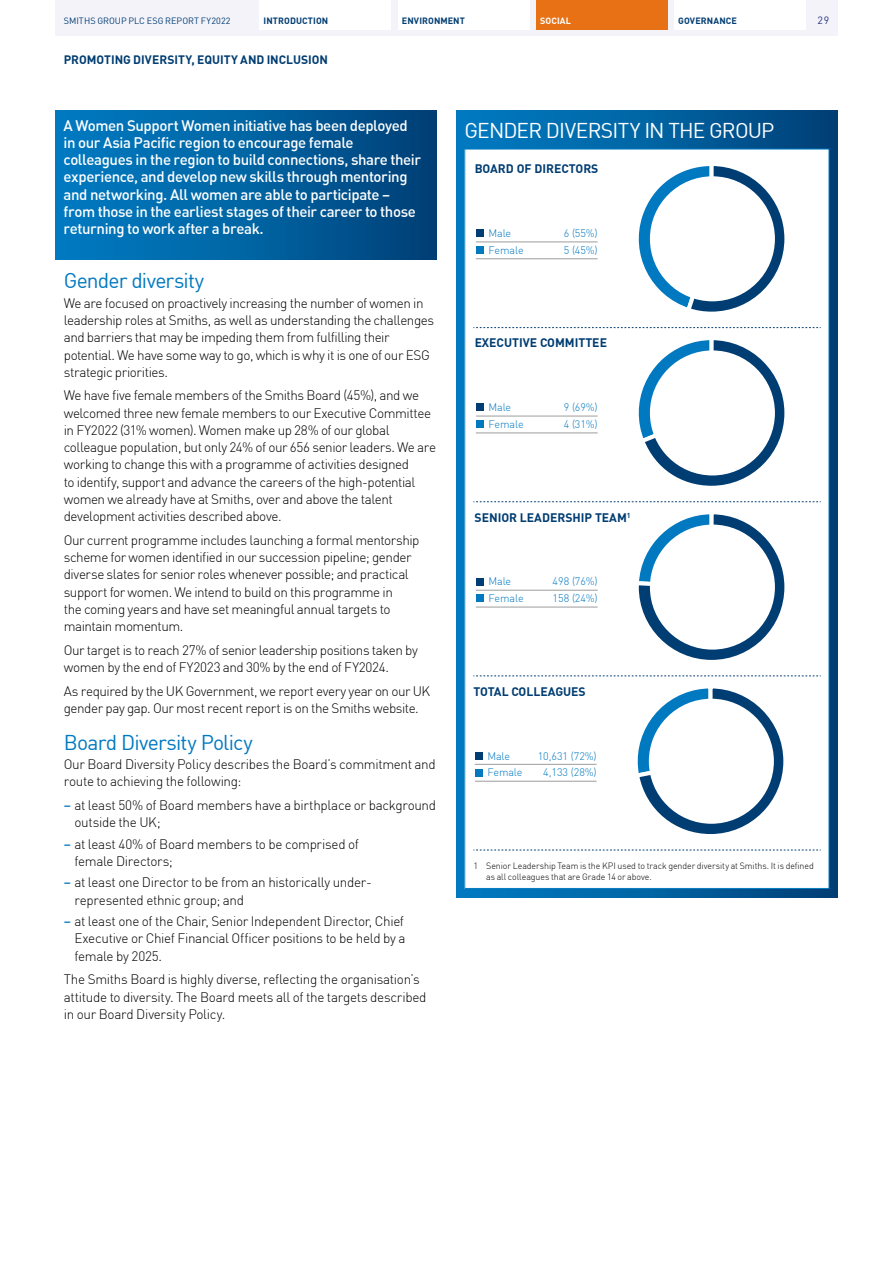
<style>
.page{position:relative;width:893px;height:1263px;background:#fff}
.page>*{position:absolute;margin:0;border:0;box-sizing:border-box;transform-origin:0 0}
.t1{font:21px "DIN";letter-spacing:-.04em;color:#0079c1}
.t2{font:21px "DIN";letter-spacing:-.04em;color:#fff}
.t3{font:500 15px/17.2px "DIN";letter-spacing:-.025em;color:#fff}
.t4{font:300 13.5px/17.2px "DIN";letter-spacing:-.03em;color:#000}
.t5{font:700 12.15px "DIN";color:#003d72}
.t6{font:700 12px "DIN";color:#003d72}
.t7{font:300 10.8px "DIN";letter-spacing:-.01em;color:#0079c1}
.t8{font:10.5px "DIN";color:#283583}
.t9{font:300 9px/10.5px "DIN";letter-spacing:-.005em;color:#000}
.t10{font:700 9px "DIN";letter-spacing:.01em;color:#003d72}
.t11{font:9px "DIN";letter-spacing:.005em;color:#003d72}
.t12{font:700 9px "DIN";letter-spacing:.015em;color:#fff}
.s1{font-weight:500;color:#0079c1}
</style>
<div class="page">
<div style="left:55px;top:111px;width:382px;height:149px;background:linear-gradient(to right,#007fc6,#004379)"></div>
<svg style="left:456px;top:111px;width:382px;height:786px;background:#01609f"></svg>
<div style="left:465px;top:149px;width:364px;height:739px;background:#fff"></div>
<svg style="left:473px;top:327px;width:348px;height:1px"></svg>
<svg style="left:473px;top:501px;width:348px;height:1px"></svg>
<svg style="left:473px;top:676px;width:348px;height:1px"></svg>
<svg style="left:473px;top:850px;width:348px;height:1px"></svg>
<svg style="left:638px;top:166px;width:147px;height:146px"></svg>
<div style="left:650px;top:176px;width:125px;height:125px;background:#fff;border-radius:50%"></div>
<hr style="left:476px;top:242px;width:122px;height:1px;background:#9d9d9c">
<hr style="left:476px;top:258px;width:122px;height:1px;background:#9d9d9c">
<div style="left:476px;top:229px;width:7px;height:8px;background:#003d72"></div>
<div style="left:476px;top:246px;width:7px;height:8px;background:#0079c1"></div>
<svg style="left:638px;top:340px;width:147px;height:146px"></svg>
<div style="left:650px;top:350px;width:125px;height:125px;background:#fff;border-radius:50%"></div>
<hr style="left:476px;top:416px;width:122px;height:1px;background:#9d9d9c">
<hr style="left:476px;top:433px;width:122px;height:1px;background:#9d9d9c">
<div style="left:476px;top:404px;width:7px;height:7px;background:#003d72"></div>
<div style="left:476px;top:420px;width:7px;height:8px;background:#0079c1"></div>
<svg style="left:638px;top:514px;width:147px;height:146px"></svg>
<div style="left:650px;top:525px;width:125px;height:125px;background:#fff;border-radius:50%"></div>
<hr style="left:476px;top:590px;width:122px;height:1px;background:#9d9d9c">
<hr style="left:476px;top:607px;width:122px;height:1px;background:#9d9d9c">
<div style="left:476px;top:578px;width:7px;height:7px;background:#003d72"></div>
<div style="left:476px;top:595px;width:7px;height:7px;background:#0079c1"></div>
<svg style="left:637px;top:688px;width:147px;height:146px"></svg>
<div style="left:649px;top:699px;width:125px;height:125px;background:#fff;border-radius:50%"></div>
<hr style="left:475px;top:764px;width:122px;height:1px;background:#9d9d9c">
<hr style="left:475px;top:781px;width:122px;height:1px;background:#9d9d9c">
<div style="left:475px;top:752px;width:7px;height:7px;background:#003d72"></div>
<div style="left:475px;top:769px;width:7px;height:7px;background:#0079c1"></div>
<div style="left:55px;top:0;width:783px;height:36px;background:#f4f3fa"></div>
<div style="left:259px;top:0;width:132px;height:30px;background:#fff"></div>
<div style="left:398px;top:0;width:131px;height:30px;background:#fff"></div>
<div style="left:536px;top:0;width:132px;height:30px;background:#e87116"></div>
<div style="left:674px;top:0;width:132px;height:30px;background:#fff"></div>
<p class="t11" style="left:64px;top:15px;width:168px">SMITHS GROUP PLC ESG REPORT FY2022</p>
<p class="t10" style="left:264px;top:15px;width:66px">INTRODUCTION</p>
<p class="t10" style="left:402px;top:15px;width:65px">ENVIRONMENT</p>
<p class="t12" style="left:540px;top:15px;width:33px">SOCIAL</p>
<p class="t10" style="left:678px;top:15px;width:60px">GOVERNANCE</p>
<p class="t8" style="left:817px;top:14px;width:13px">29</p>
<p class="t6" style="left:64px;top:51px;width:266px">PROMOTING DIVERSITY, EQUITY AND INCLUSION</p>
<p class="t3" style="left:64px;top:116px;width:359px">A Women Support Women initiative has been deployed in our Asia Pacific region to encourage female colleagues in the region to build connections, share their experience, and develop new skills through mentoring and networking. All women are able to participate – from those in the earliest stages of their career to those returning to work after a break.</p>
<h1 class="t1" style="left:64px;top:268px;width:142px">Gender diversity</h1>
<p class="t4" style="left:64px;top:294px;width:372px">We are focused on proactively increasing the number of women in leadership roles at Smiths, as well as understanding the challenges and barriers that may be impeding them from fulfilling their potential. We have some way to go, which is why it is one of our ESG strategic priorities.</p>
<p class="t4" style="left:64px;top:387px;width:374px">We have five female members of the Smiths Board (45%), and we welcomed three new female members to our Executive Committee in FY2022 (31% women). Women make up 28% of our global colleague population, but only 24% of our 656 senior leaders. We are working to change this with a programme of activities designed<br>to identify, support and advance the careers of the high-potential women we already have at Smiths, over and above the talent development activities described above.</p>
<p class="t4" style="left:64px;top:531px;width:357px">Our current programme includes launching a formal mentorship scheme for women identified in our succession pipeline; gender diverse slates for senior roles whenever possible; and practical support for women. We intend to build on this programme in<br>the coming years and have set meaningful annual targets to maintain momentum.</p>
<p class="t4" style="left:64px;top:641px;width:356px">Our target is to reach 27% of senior leadership positions taken by women by the end of FY2023 and 30% by the end of FY2024.</p>
<p class="t4" style="left:64px;top:682px;width:368px">As required by the UK Government, we report every year on our UK gender pay gap. Our most recent report is on the Smiths website.</p>
<h1 class="t1" style="left:64px;top:729px;width:190px">Board Diversity Policy</h1>
<p class="t4" style="left:64px;top:755px;width:374px">Our Board Diversity Policy describes the Board’s commitment and route to achieving the following:</p>
<p class="t4" style="left:74px;top:796px;width:363px;text-indent:-11px"><span class="s1">–</span> at least 50% of Board members have a birthplace or background outside the UK;</p>
<p class="t4" style="left:74px;top:835px;width:286px;text-indent:-11px"><span class="s1">–</span> at least 40% of Board members to be comprised of female Directors;</p>
<p class="t4" style="left:74px;top:874px;width:299px;text-indent:-11px"><span class="s1">–</span> at least one Director to be from an historically under&shy;represented ethnic group; and</p>
<p class="t4" style="left:74px;top:912px;width:333px;text-align:justify;text-indent:-11px"><span class="s1">–</span> at least one of the Chair, Senior Independent Director, Chief Executive or Chief Financial Officer positions to be held by a female by 2025.</p>
<p class="t4" style="left:64px;top:971px;width:364px">The Smiths Board is highly diverse, reflecting the organisation’s attitude to diversity. The Board meets all of the targets described in our Board Diversity Policy.</p>
<h1 class="t2" style="left:465px;top:117px;width:311px">GENDER DIVERSITY IN THE GROUP</h1>
<p class="t5" style="left:474px;top:161px;width:125px">BOARD OF DIRECTORS</p>
<p class="t7" style="left:488px;top:227px;width:24px">Male</p>
<p class="t7" style="left:564px;top:227px;width:36px">6 (55%)</p>
<p class="t7" style="left:488px;top:243px;width:37px">Female</p>
<p class="t7" style="left:564px;top:243px;width:36px">5 (45%)</p>
<p class="t5" style="left:474px;top:335px;width:134px">EXECUTIVE COMMITTEE</p>
<p class="t7" style="left:488px;top:401px;width:24px">Male</p>
<p class="t7" style="left:564px;top:401px;width:36px">9 (69%)</p>
<p class="t7" style="left:488px;top:418px;width:37px">Female</p>
<p class="t7" style="left:564px;top:418px;width:36px">4 (31%)</p>
<p class="t5" style="left:474px;top:509px;width:158px">SENIOR LEADERSHIP TEAM<sup>1</sup></p>
<p class="t7" style="left:488px;top:575px;width:24px">Male</p>
<p class="t7" style="left:553px;top:575px;width:47px">498 (76%)</p>
<p class="t7" style="left:488px;top:592px;width:37px">Female</p>
<p class="t7" style="left:553px;top:592px;width:47px">158 (24%)</p>
<p class="t5" style="left:473px;top:683px;width:114px">TOTAL COLLEAGUES</p>
<p class="t7" style="left:487px;top:749px;width:24px">Male</p>
<p class="t7" style="left:538px;top:749px;width:61px">10,631 (72%)</p>
<p class="t7" style="left:487px;top:766px;width:37px">Female</p>
<p class="t7" style="left:543px;top:766px;width:55px">4,133 (28%)</p>
<p class="t9" style="left:486px;top:861px;width:329px;text-indent:-13px">1 Senior Leadership Team is the KPI used to track gender diversity at Smiths. It is defined as all colleagues that are Grade 14 or above.</p>
</div>
